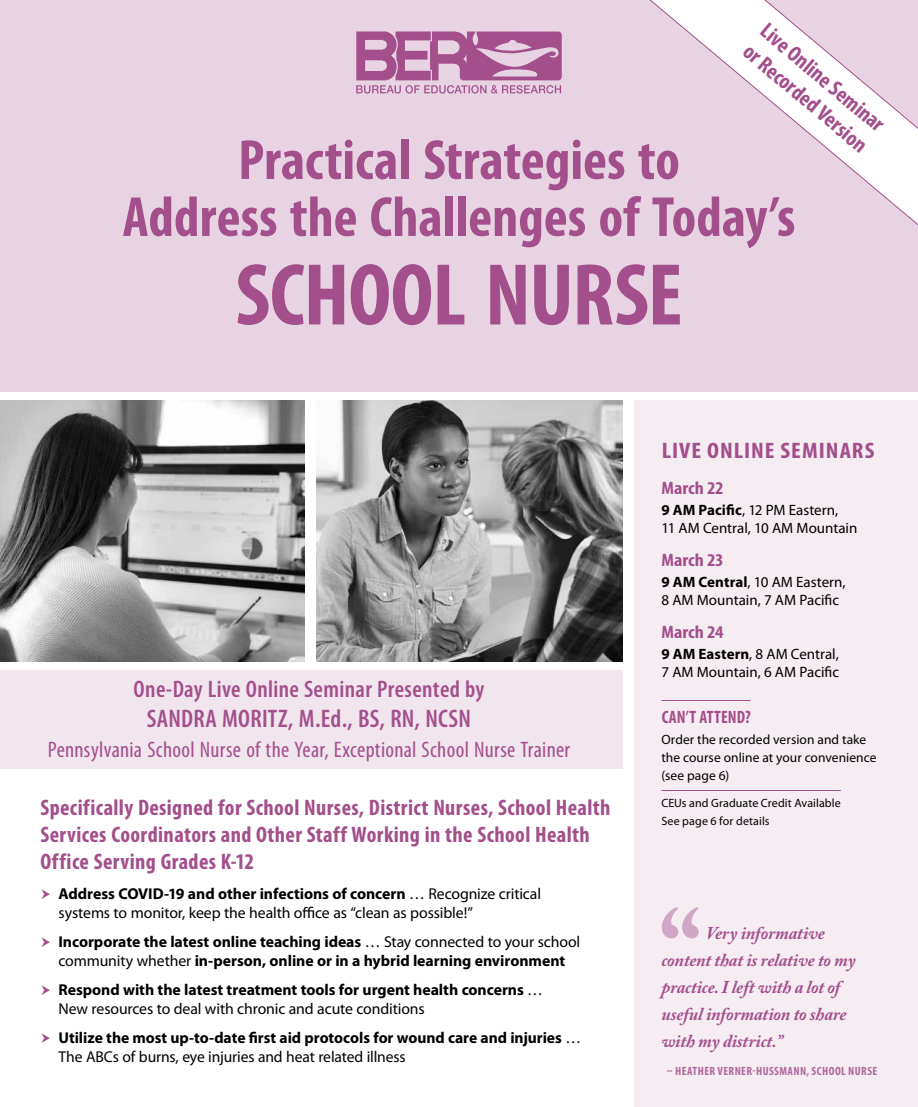
<style>
.page{position:relative;width:918px;height:1107px;background:#fff}
.page>*{position:absolute;margin:0;border:0;box-sizing:border-box;transform-origin:0 0}
.t1{font:700 condensed 88.5px "Myriad Pro";letter-spacing:-.01em;color:#a34f8b}
.t2{font:700 condensed 57px/57px "Myriad Pro";color:#a34f8b;text-align:center}
.t3{font:600 condensed 25.5px "Myriad Pro";letter-spacing:.01em;color:#a34f8b}
.t4{font:600 condensed 24px "Myriad Pro";letter-spacing:.015em;color:#a34f8b}
.t5{font:700 condensed 22.5px/27px "Myriad Pro";letter-spacing:.02em;color:#a34f8b}
.t6{font:condensed 22.5px "Myriad Pro";letter-spacing:.015em;color:#a34f8b}
.t7{font:700 condensed 22.5px "Myriad Pro";letter-spacing:.04em;color:#a34f8b;scale:1.1 1}
.t8{font:italic 700 18px/27px "Adobe Caslon Pro";letter-spacing:-.01em;color:#a34f8b}
.t9{font:700 condensed 18px "Myriad Pro";letter-spacing:.005em;color:#a34f8b;scale:1.1 1}
.t10{font:700 condensed 18px "Myriad Pro";letter-spacing:.005em;color:#a34f8b;scale:.95 1}
.t11{font:700 15.75px/19.5px "Myriad Pro";letter-spacing:-.005em;color:#000}
.t12{font:15.75px/19.5px "Myriad Pro";letter-spacing:-.01em;color:#000}
.t13{font:15px/18px "Myriad Pro";color:#000}
.t14{font:13.5px/18px "Myriad Pro";letter-spacing:.005em;color:#000}
.t15{font:12px/18px "Myriad Pro";letter-spacing:.01em;color:#000}
.t16{font:700 condensed 12px "Myriad Pro";letter-spacing:.035em;color:#b0689b}
.s1{font-weight:700}
.s2{font-weight:400}
</style>
<div class="page">
<div style="left:0;top:0;width:918px;height:392px;background:#e8d3e2"></div>
<svg style="left:356px;top:31px;width:206px;height:63px"></svg>
<div style="left:634px;top:400px;width:284px;height:707px;background:#f6edf3"></div>
<hr style="left:662px;top:700px;width:89px;height:1px;background:#a34f8b">
<hr style="left:662px;top:790px;width:179px;height:1px;background:#a34f8b">
<svg style="left:649px;top:0;width:269px;height:225px"></svg>
<div style="left:0;top:670px;width:622px;height:100px;background:#f1e5ee"></div>
<svg style="left:662px;top:907px;width:37px;height:31px"></svg>
<img style="left:0;top:400px;width:304px;height:262px">
<img style="left:316px;top:400px;width:306px;height:262px">
<h3 class="t5" style="left:772px;top:17px;width:156px;rotate:40deg">Live Online Seminar or Recorded Version</h3>
<h2 class="t2" style="left:123px;top:130px;width:674px">Practical Strategies to<br>Address the Challenges of Today’s</h2>
<h1 class="t1" style="left:235px;top:240px;width:449px">SCHOOL NURSE</h1>
<h3 class="t4" style="left:134px;top:674px;width:352px">One-Day Live Online Seminar Presented by</h3>
<h3 class="t3" style="left:147px;top:703px;width:326px">SANDRA MORITZ, M.Ed., BS, RN, NCSN</h3>
<h3 class="t6" style="left:48px;top:736px;width:524px">Pennsylvania School Nurse of the Year, Exceptional School Nurse Trainer</h3>
<h3 class="t5" style="left:40px;top:793px;width:572px">Specifically Designed for School Nurses, District Nurses, School Health<br>Services Coordinators and Other Staff Working in the School Health<br>Office Serving Grades K‑12</h3>
<p class="t12" style="left:58px;top:884px;width:484px"><span class="s1">Address COVID-19 and other infections of concern</span> … Recognize critical systems to monitor, keep the health office as “clean as possible!”</p>
<p class="t11" style="left:58px;top:931px;width:523px">Incorporate the latest online teaching ideas <span class="s2">… Stay connected to your school community whether</span> in-person, online or in a hybrid learning environment</p>
<p class="t11" style="left:58px;top:979px;width:486px">Respond with the latest treatment tools for urgent health concerns <span class="s2">…<br>New resources to deal with chronic and acute conditions</span></p>
<p class="t11" style="left:58px;top:1027px;width:524px">Utilize the most up-to-date first aid protocols for wound care and injuries <span class="s2">…<br>The ABCs of burns, eye injuries and heat related illness</span></p>
<h3 class="t7" style="left:662px;top:436px;width:195px">LIVE ONLINE SEMINARS</h3>
<p class="t9" style="left:662px;top:477px;width:58px">March 22</p>
<p class="t13" style="left:662px;top:501px;width:197px"><span class="s1">9 AM Pacific</span>, 12 PM Eastern,<br>11 AM Central, 10 AM Mountain</p>
<p class="t9" style="left:662px;top:549px;width:58px">March 23</p>
<p class="t13" style="left:662px;top:573px;width:186px"><span class="s1">9 AM Central</span>, 10 AM Eastern,<br>8 AM Mountain, 7 AM Pacific</p>
<p class="t9" style="left:662px;top:621px;width:58px">March 24</p>
<p class="t13" style="left:662px;top:645px;width:179px"><span class="s1">9 AM Eastern</span>, 8 AM Central,<br>7 AM Mountain, 6 AM Pacific</p>
<p class="t10" style="left:662px;top:706px;width:95px">CAN’T ATTEND?</p>
<p class="t14" style="left:662px;top:731px;width:217px">Order the recorded version and take the course online at your convenience (see page 6)</p>
<p class="t15" style="left:662px;top:794px;width:181px">CEUs and Graduate Credit Available<br>See page 6 for details</p>
<p class="t8" style="left:662px;top:919px;width:196px;text-indent:45px">Very informative content that is relative to my practice. I left with a lot of useful information to share with my district.”</p>
<p class="t16" style="left:667px;top:1063px;width:212px">– HEATHER VERNER‑HUSSMANN, SCHOOL NURSE</p>
</div>
